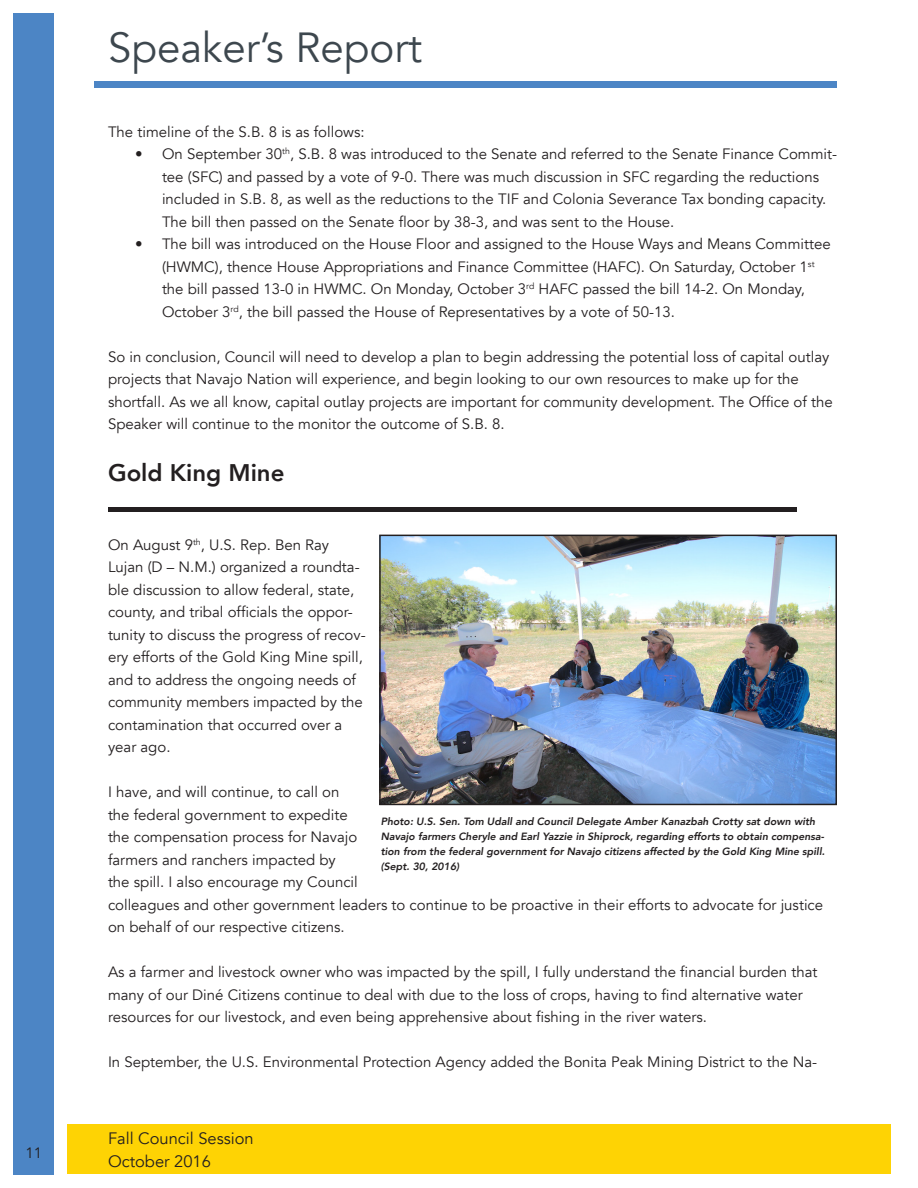
<style>
.page{position:relative;width:918px;height:1188px;background:#fff}
.page>*{position:absolute;margin:0;border:0;box-sizing:border-box;transform-origin:0 0}
.t1{font:42px "Avenir";color:#3d474e}
.t2{font:800 24px "Avenir";color:#231f20}
.t3{font:16.5px/22.5px "Avenir";color:#231f20}
.t4{font:15px/22.5px "Avenir";color:#231f20}
.Captions{font:italic 800 10.5px/15px "Avenir";color:#231f20}
</style>
<div class="page">
<div style="left:14px;top:14px;width:40px;height:1161px;background:#4c85c5"></div>
<div style="left:94px;top:81px;width:743px;height:6px;background:#4c85c5"></div>
<div style="left:68px;top:1124px;width:823px;height:50px;background:#fed304"></div>
<div style="left:108px;top:507px;width:688px;height:5px;background:#231f20"></div>
<img style="left:382px;top:538px;width:452px;height:264px">
<div style="left:379px;top:535px;width:458px;height:270px;border:2px solid #231f20"></div>
<p class="t4" style="left:25px;top:1142px;width:18px">11</p>
<h1 class="t1" style="left:108px;top:23px;width:316px">Speaker’s Report</h1>
<p class="t4" style="left:108px;top:120px;width:258px">The timeline of the S.B. 8 is as follows:</p>
<p class="t4" style="left:162px;top:143px;width:676px;text-indent:-27px">• On September 30<sup>th</sup>, S.B. 8 was introduced to the Senate and referred to the Senate Finance Commit&shy;tee (SFC) and passed by a vote of 9-0. There was much discussion in SFC regarding the reductions included in S.B. 8, as well as the reductions to the TIF and Colonia Severance Tax bonding capacity.<br>The bill then passed on the Senate floor by 38-3, and was sent to the House.</p>
<p class="t4" style="left:162px;top:233px;width:670px;text-indent:-27px">• The bill was introduced on the House Floor and assigned to the House Ways and Means Committee (HWMC), thence House Appropriations and Finance Committee (HAFC). On Saturday, October 1<sup>st </sup>the bill passed 13-0 in HWMC. On Monday, October 3<sup>rd</sup> HAFC passed the bill 14-2. On Monday, October 3<sup>rd</sup>, the bill passed the House of Representatives by a vote of 50-13.</p>
<p class="t4" style="left:108px;top:345px;width:726px">So in conclusion, Council will need to develop a plan to begin addressing the potential loss of capital outlay projects that Navajo Nation will experience, and begin looking to our own resources to make up for the shortfall. As we all know, capital outlay projects are important for community development. The Office of the Speaker will continue to the monitor the outcome of S.B. 8.</p>
<p class="t2" style="left:108px;top:454px;width:178px">Gold King Mine</p>
<p class="t4" style="left:108px;top:533px;width:259px">On August 9<sup>th</sup>, U.S. Rep. Ben Ray Lujan (D – N.M.) organized a roundta&shy;ble discussion to allow federal, state, county, and tribal officials the oppor&shy;tunity to discuss the progress of recov&shy;ery efforts of the Gold King Mine spill, and to address the ongoing needs of community members impacted by the contamination that occurred over a year ago.</p>
<p class="t4" style="left:108px;top:781px;width:717px">I have, and will continue, to call on<br>the federal government to expedite<br>the compensation process for Navajo<br>farmers and ranchers impacted by<br>the spill. I also encourage my Council<br>colleagues and other government leaders to continue to be proactive in their efforts to advocate for justice on behalf of our respective citizens.</p>
<p class="t4" style="left:108px;top:961px;width:711px">As a farmer and livestock owner who was impacted by the spill, I fully understand the financial burden that many of our Diné Citizens continue to deal with due to the loss of crops, having to find alternative water resources for our livestock, and even being apprehensive about fishing in the river waters.</p>
<p class="t4" style="left:108px;top:1051px;width:711px">In September, the U.S. Environmental Protection Agency added the Bonita Peak Mining District to the Na-</p>
<p class="Captions" style="left:381px;top:814px;width:446px">Photo: U.S. Sen. Tom Udall and Council Delegate Amber Kanazbah Crotty sat down with Navajo farmers Cheryle and Earl Yazzie in Shiprock, regarding efforts to obtain compensa&shy;tion from the federal government for Navajo citizens affected by the Gold King Mine spill. (Sept. 30, 2016)</p>
<p class="t3" style="left:108px;top:1127px;width:147px">Fall Council Session<br>October 2016</p>
</div>
